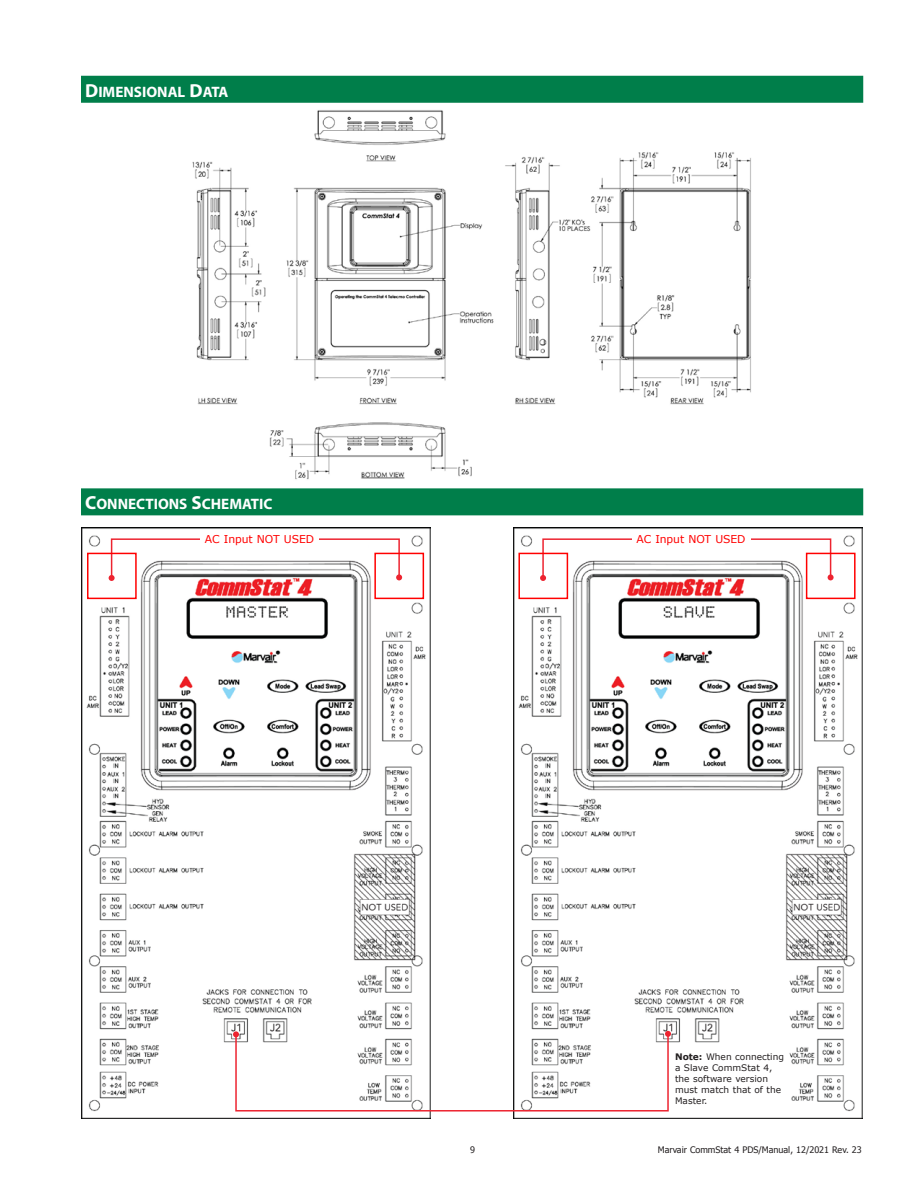
<style>
.page{position:relative;width:918px;height:1188px;background:#fff}
.page>*{position:absolute;margin:0;border:0;box-sizing:border-box;transform-origin:0 0}
.subhead{font:15.15px "Myriad Pro Bold SC800";color:#fff}
.Numbered_Items{font:10.8px "Verdana";letter-spacing:-.005em;color:#f00}
.Numbered_Items-2{font:9px/10.8px "Verdana";color:#231f20}
.t1{font:9px "Tahoma";color:#231f20}
.s1{font-size:18.9px}
.s2{font-weight:700}
</style>
<div class="page">
<div style="left:81px;top:76px;width:782px;height:27px;background:#007e4a"></div>
<div style="left:81px;top:488px;width:782px;height:27px;background:#007e4a"></div>
<img style="left:192px;top:110px;width:559px;height:370px">
<img style="left:82px;top:527px;width:349px;height:591px">
<img style="left:514px;top:527px;width:349px;height:591px">
<svg style="left:233px;top:1031px;width:438px;height:81px"></svg>
<svg style="left:109px;top:538px;width:293px;height:43px"></svg>
<div style="left:87px;top:553px;width:50px;height:46px;border:2px solid #f00"></div>
<div style="left:374px;top:553px;width:50px;height:46px;border:2px solid #f00"></div>
<div style="left:200px;top:534px;width:119px;height:15px;background:#fff"></div>
<svg style="left:540px;top:538px;width:294px;height:43px"></svg>
<div style="left:518px;top:553px;width:50px;height:46px;border:2px solid #f00"></div>
<div style="left:806px;top:553px;width:50px;height:46px;border:2px solid #f00"></div>
<div style="left:632px;top:534px;width:118px;height:15px;background:#fff"></div>
<p class="subhead" style="left:85px;top:82px;width:145px"><span class="s1">D</span>IMENSIONAL <span class="s1">D</span>ATA</p>
<p class="subhead" style="left:85px;top:494px;width:189px"><span class="s1">C</span>ONNECTIONS <span class="s1">S</span>CHEMATIC</p>
<p class="Numbered_Items" style="left:205px;top:532px;width:111px">AC Input NOT USED</p>
<p class="Numbered_Items" style="left:636px;top:532px;width:111px">AC Input NOT USED</p>
<p class="Numbered_Items-2" style="left:675px;top:1052px;width:111px"><span class="s2">Note:</span> When connecting a Slave CommStat 4, the software version must match that of the<br>Master.</p>
<p class="t1" style="left:470px;top:1144px;width:6px">9</p>
<p class="t1" style="left:658px;top:1144px;width:205px">Marvair CommStat 4 PDS/Manual, 12/2021 Rev. 23</p>
</div>
